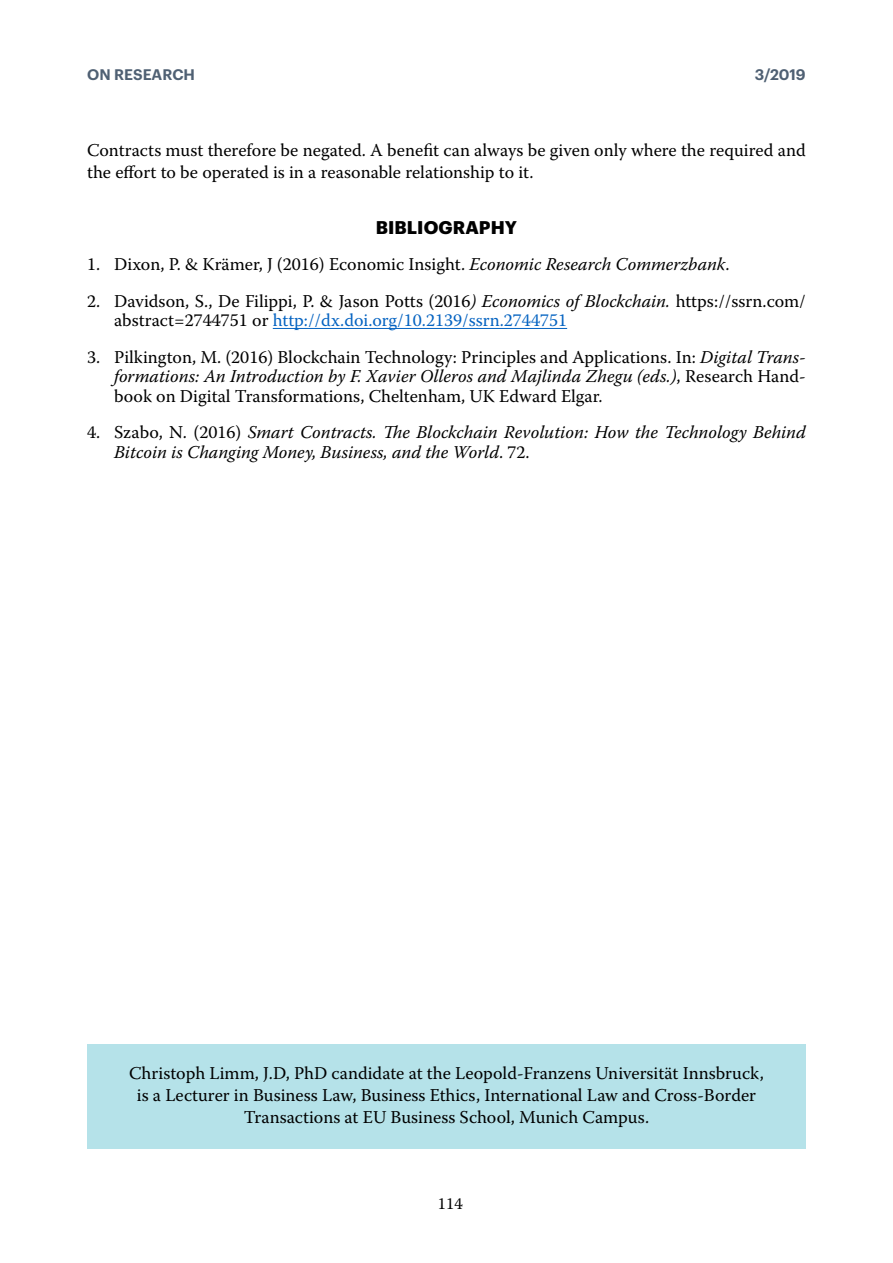
<style>
.page{position:relative;width:893px;height:1263px;background:#fff}
.page>*{position:absolute;margin:0;border:0;box-sizing:border-box;transform-origin:0 0}
.Basic_author_style{font:18px/19.5px "Warnock Pro";color:#000}
.t1{font:italic 18px/19.5px "Warnock Pro";color:#000}
.Basic_title{font:700 18px "Graphik";letter-spacing:.005em;color:#000}
.t2{font:16.5px "Warnock Pro";color:#000}
.t3{font:600 15px "Graphik";color:#4f6073}
.s1{font-style:italic}
.s2{color:#0563c1}
.s3{font-style:normal}
</style>
<div class="page">
<hr style="left:273px;top:328px;width:294px;height:1px;background:#0563c1">
<div style="left:87px;top:1044px;width:719px;height:105px;background:#b5e2e9"></div>
<p class="t3" style="left:87px;top:63px;width:109px">ON RESEARCH</p>
<p class="t3" style="left:755px;top:63px;width:52px">3/2019</p>
<p class="Basic_author_style" style="left:87px;top:139px;width:720px;line-height:21.9px">Contracts must therefore be negated. A benefit can always be given only where the required and the effort to be operated is in a reasonable relationship to it.</p>
<p class="Basic_title" style="left:376px;top:213px;width:143px">BIBLIOGRAPHY</p>
<p class="Basic_author_style" style="left:87px;top:254px;width:644px">1. Dixon, P. &amp; Krämer, J (2016) Economic Insight. <span class="s1">Economic Research Commerzbank</span>.</p>
<p class="Basic_author_style" style="left:114px;top:291px;width:693px;text-indent:-27px">2. Davidson, S., De Filippi, P. &amp; Jason Potts (2016<span class="s1">) Economics of Blockchain.</span> https://ssrn.com/ abstract=2744751 or <span class="s2">http://dx.doi.org/10.2139/ssrn.2744751</span></p>
<p class="Basic_author_style" style="left:114px;top:347px;width:693px;text-align:justify;text-indent:-27px">3. Pilkington, M. (2016) Blockchain Technology: Principles and Applications. In: <span class="s1">Digital Trans&shy;formations: An Introduction by F. Xavier Olleros and Majlinda Zhegu (eds.)</span>, Research Hand&shy;book on Digital Transformations, Cheltenham, UK Edward Elgar.</p>
<p class="t1" style="left:114px;top:422px;width:693px;text-indent:-27px"><span class="s3">4. Szabo, N. (2016)</span> Smart Contracts. The Blockchain Revolution: How the Technology Behind<br>Bitcoin is Changing Money, Business, and the World<span class="s3">. 72.</span></p>
<p class="Basic_author_style" style="left:129px;top:1063px;width:636px">Christoph Limm, J.D, PhD candidate at the Leopold-Franzens Universität Innsbruck,</p>
<p class="Basic_author_style" style="left:137px;top:1085px;width:621px">is a Lecturer in Business Law, Business Ethics, International Law and Cross-Border</p>
<p class="Basic_author_style" style="left:244px;top:1107px;width:407px">Transactions at EU Business School, Munich Campus.</p>
<p class="t2" style="left:438px;top:1193px;width:26px">114</p>
</div>
